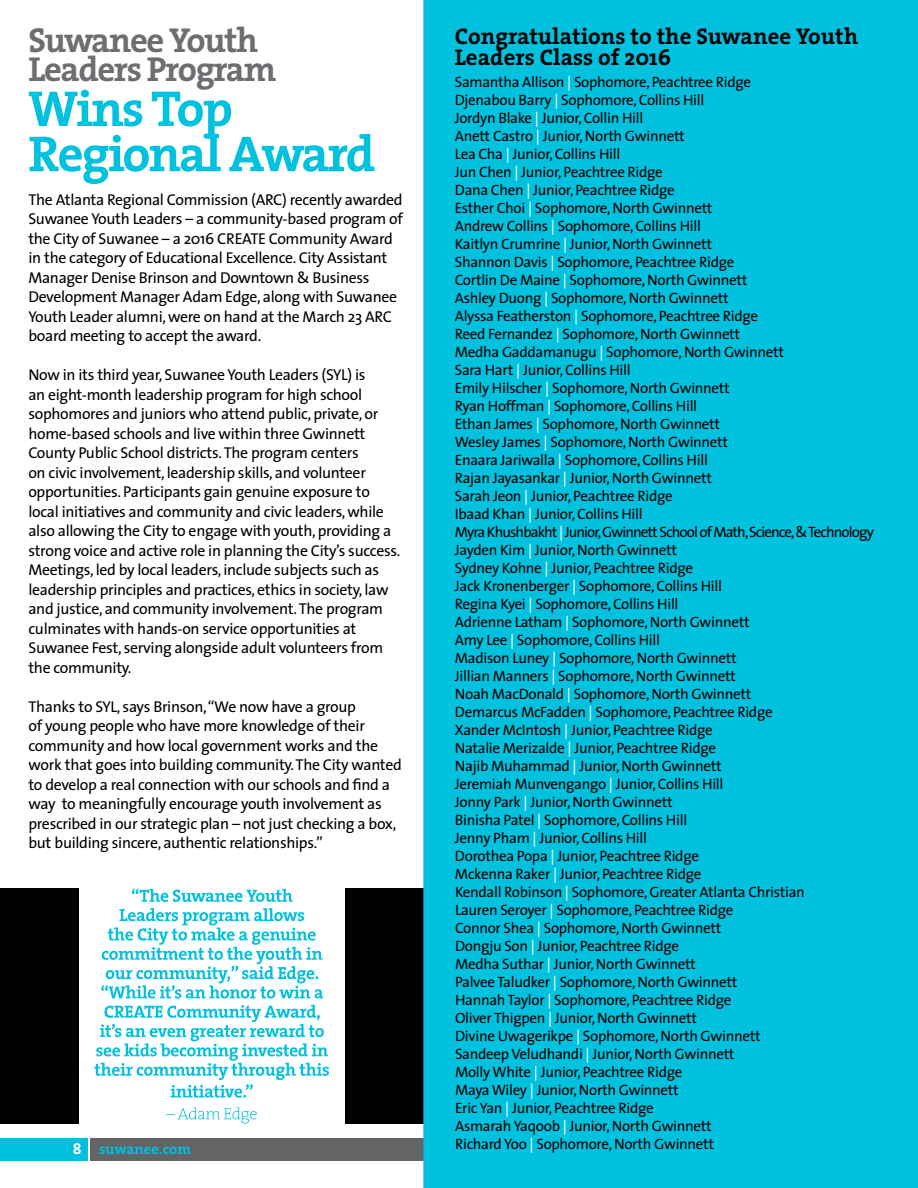
<style>
.page{position:relative;width:918px;height:1188px;background:#fff}
.page>*{position:absolute;margin:0;border:0;box-sizing:border-box;transform-origin:0 0}
.t1{font:700 50.85px/45.2px "The Serif";letter-spacing:-.04em;color:#00c1de}
.t2{font:700 34.8px/28.7px "The Serif";letter-spacing:-.04em;color:#6d6e71}
.t3{font:700 22.8px/21.3px "The Serif";color:#000}
.t4{font:15.75px/19.5px "The Sans";letter-spacing:-.02em;color:#000}
.t5{font:15px/18px "The Sans";letter-spacing:-.02em;color:#000}
.t6{font:700 14.7px "The Serif";color:#00c1de}
.s1{font-family:"The Serif Bold Caps";font-weight:400;font-size:15.75px;color:#fff}
.s2{color:#fff}
</style>
<div class="page">
<div style="left:346px;top:888px;width:92px;height:236px;background:#000"></div>
<svg style="left:166px;top:1107px;width:91px;height:17px"></svg>
<svg style="left:94px;top:1005px;width:235px;height:93px"></svg>
<svg style="left:101px;top:908px;width:222px;height:91px"></svg>
<svg style="left:131px;top:888px;width:162px;height:14px"></svg>
<div style="left:91px;top:1138px;width:827px;height:23px;background:#636466"></div>
<div style="left:0;top:1138px;width:87px;height:23px;background:#00c1de"></div>
<div style="left:423px;top:0;width:495px;height:1188px;background:#00c1de"></div>
<div style="left:0;top:888px;width:79px;height:236px;background:#000"></div>
<h2 class="t2" style="left:28px;top:25px;width:250px">Suwanee Youth<br>Leaders Program</h2>
<h1 class="t1" style="left:28px;top:85px;width:349px">Wins Top<br>Regional Award</h1>
<p class="t4" style="left:28px;top:189px;width:376px">The Atlanta Regional Commission (ARC) recently awarded Suwanee Youth Leaders – a community-based program of the City of Suwanee – a 2016 CREATE Community Award in the category of Educational Excellence. City Assistant Manager Denise Brinson and Downtown &amp; Business Development Manager Adam Edge,along with Suwanee Youth Leader alumni,were on hand at the March 23 ARC board meeting to accept the award.</p>
<p class="t4" style="left:28px;top:365px;width:374px">Now in its third year, Suwanee Youth Leaders (SYL) is<br>an eight-month leadership program for high school sophomores and juniors who attend public,private,or home-based schools and live within three Gwinnett County Public School districts.The program centers<br>on civic involvement,leadership skills,and volunteer opportunities. Participants gain genuine exposure to local initiatives and community and civic leaders,while also allowing the City to engage with youth,providing a strong voice and active role in planning the City’s success.<br>Meetings, led by local leaders,include subjects such as leadership principles and practices, ethics in society,law and justice, and community involvement.The program culminates with hands-on service opportunities at Suwanee Fest, serving alongside adult volunteers from the community.</p>
<p class="t4" style="left:28px;top:696px;width:375px">Thanks to SYL, says Brinson,“We now have a group<br>of young people who have more knowledge of their community and how local government works and the work that goes into building community.The City wanted to develop a real connection with our schools and find a way to meaningfully encourage youth involvement as prescribed in our strategic plan – not just checking a box, but building sincere,authentic relationships.”</p>
<p class="t6" style="left:73px;top:1137px;width:120px"><span class="s1">8</span> suwanee.com</p>
<h3 class="t3" style="left:455px;top:25px;width:405px">Congratulations to the Suwanee Youth<br>Leaders Class of 2016</h3>
<p class="t5" style="left:455px;top:73px;width:421px">Samantha Allison <span class="s2">|</span> Sophomore, Peachtree Ridge<br>Djenabou Barry <span class="s2">|</span> Sophomore, Collins Hill<br>Jordyn Blake <span class="s2">|</span> Junior,Collin Hill<br>Anett Castro <span class="s2">|</span> Junior,North Gwinnett<br>Lea Cha <span class="s2">|</span> Junior,Collins Hill<br>Jun Chen <span class="s2">|</span> Junior,Peachtree Ridge<br>Dana Chen <span class="s2">|</span> Junior,Peachtree Ridge<br>Esther Choi <span class="s2">|</span> Sophomore, North Gwinnett<br>Andrew Collins <span class="s2">|</span> Sophomore,Collins Hill<br>Kaitlyn Crumrine <span class="s2">|</span> Junior, North Gwinnett<br>Shannon Davis <span class="s2">|</span> Sophomore, Peachtree Ridge<br>Cortlin De Maine <span class="s2">|</span> Sophomore, North Gwinnett<br>Ashley Duong <span class="s2">|</span> Sophomore,North Gwinnett<br>Alyssa Featherston <span class="s2">|</span> Sophomore,Peachtree Ridge<br>Reed Fernandez <span class="s2">|</span> Sophomore, North Gwinnett<br>Medha Gaddamanugu <span class="s2">|</span> Sophomore,North Gwinnett<br>Sara Hart <span class="s2">|</span> Junior,Collins Hill<br>Emily Hilscher <span class="s2">|</span> Sophomore,North Gwinnett<br>Ryan Hoffman <span class="s2">|</span> Sophomore,Collins Hill<br>Ethan James <span class="s2">|</span> Sophomore,North Gwinnett<br>Wesley James <span class="s2">|</span> Sophomore, North Gwinnett<br>Enaara Jariwalla <span class="s2">|</span> Sophomore,Collins Hill<br>Rajan Jayasankar <span class="s2">|</span> Junior, North Gwinnett<br>Sarah Jeon <span class="s2">|</span> Junior,Peachtree Ridge<br>Ibaad Khan <span class="s2">|</span> Junior, Collins Hill<br>Myra Khushbakht <span class="s2">|</span> Junior,Gwinnett School of Math,Science,&amp;Technology Jayden Kim <span class="s2">|</span> Junior, North Gwinnett<br>Sydney Kohne <span class="s2">|</span> Junior, Peachtree Ridge<br>Jack Kronenberger <span class="s2">|</span> Sophomore,Collins Hill<br>Regina Kyei <span class="s2">|</span> Sophomore,Collins Hill<br>Adrienne Latham <span class="s2">|</span> Sophomore, North Gwinnett<br>Amy Lee <span class="s2">|</span> Sophomore, Collins Hill<br>Madison Luney <span class="s2">|</span> Sophomore, North Gwinnett<br>Jillian Manners <span class="s2">|</span> Sophomore,North Gwinnett<br>Noah MacDonald <span class="s2">|</span> Sophomore, North Gwinnett<br>Demarcus McFadden <span class="s2">|</span> Sophomore,Peachtree Ridge<br>Xander McIntosh <span class="s2">|</span> Junior,Peachtree Ridge<br>Natalie Merizalde <span class="s2">|</span> Junior,Peachtree Ridge<br>Najib Muhammad <span class="s2">|</span> Junior,North Gwinnett<br>Jeremiah Munvengango <span class="s2">|</span> Junior,Collins Hill<br>Jonny Park <span class="s2">|</span> Junior,North Gwinnett<br>Binisha Patel <span class="s2">|</span> Sophomore, Collins Hill<br>Jenny Pham <span class="s2">|</span> Junior,Collins Hill<br>Dorothea Popa <span class="s2">|</span> Junior,Peachtree Ridge<br>Mckenna Raker <span class="s2">|</span> Junior,Peachtree Ridge<br>Kendall Robinson <span class="s2">|</span> Sophomore, Greater Atlanta Christian<br>Lauren Seroyer <span class="s2">|</span> Sophomore, Peachtree Ridge<br>Connor Shea <span class="s2">|</span> Sophomore,North Gwinnett<br>Dongju Son <span class="s2">|</span> Junior,Peachtree Ridge<br>Medha Suthar <span class="s2">|</span> Junior, North Gwinnett<br>Palvee Taludker <span class="s2">|</span> Sophomore,North Gwinnett<br>Hannah Taylor <span class="s2">|</span> Sophomore,Peachtree Ridge<br>Oliver Thigpen <span class="s2">|</span> Junior,North Gwinnett<br>Divine Uwagerikpe <span class="s2">|</span> Sophomore, North Gwinnett<br>Sandeep Veludhandi <span class="s2">|</span> Junior,North Gwinnett<br>Molly White <span class="s2">|</span> Junior,Peachtree Ridge<br>MayaWiley <span class="s2">|</span> Junior,North Gwinnett<br>Eric Yan <span class="s2">|</span> Junior,Peachtree Ridge<br>Asmarah Yaqoob <span class="s2">|</span> Junior,North Gwinnett<br>Richard Yoo <span class="s2">|</span> Sophomore,North Gwinnett</p>
</div>
